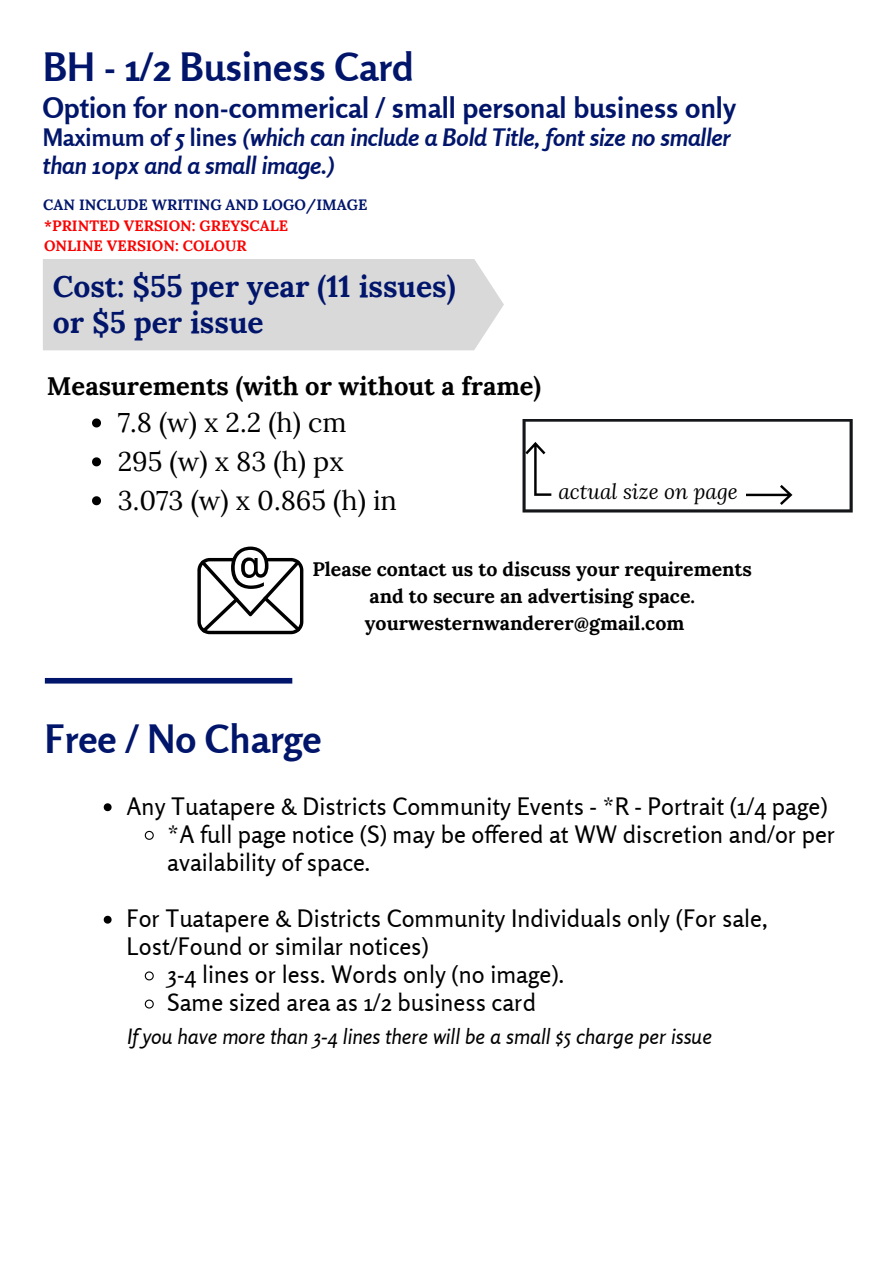
<style>
.page{position:relative;width:893px;height:1264px;background:#fff}
.page>*{position:absolute;margin:0;border:0;box-sizing:border-box;transform-origin:0 0}
.t1{font:700 39px "Rosario";color:#01156b}
.t2{font:700 30px/36px "Lora";color:#01156b}
.t3{font:700 28.5px "Rosario";color:#01156b}
.t4{font:27px "Lora";color:#000}
.t5{font:700 25.5px "Lora";color:#000}
.t6{font:24px/28px "Rosario";color:#000}
.t7{font:italic 700 24px/28px "Rosario";color:#01156b}
.t8{font:italic 21px "Rosario";color:#000}
.t9{font:italic 21px "Lora";color:#000}
.t10{font:700 19.5px/27px "Lora";color:#000;text-align:center}
.t11{font:700 15px "Lora";color:#fa0202}
.t12{font:700 15px "Lora";color:#01156b}
.s1{font-style:normal}
</style>
<div class="page">
<svg style="left:522px;top:419px;width:330px;height:93px"></svg>
<div style="left:728px;top:478px;width:18px;height:24px;background:#fff"></div>
<svg style="left:92px;top:496px;width:9px;height:9px"></svg>
<svg style="left:92px;top:418px;width:9px;height:9px"></svg>
<svg style="left:92px;top:457px;width:9px;height:9px"></svg>
<svg style="left:104px;top:803px;width:8px;height:8px"></svg>
<svg style="left:144px;top:830px;width:10px;height:10px"></svg>
<svg style="left:104px;top:915px;width:8px;height:8px"></svg>
<svg style="left:144px;top:971px;width:10px;height:10px"></svg>
<svg style="left:144px;top:999px;width:10px;height:10px"></svg>
<div style="left:45px;top:678px;width:247px;height:5px;background:#01156b"></div>
<div style="left:43px;top:259px;width:461px;height:91px;background:#d9d9d9"></div>
<svg style="left:197px;top:546px;width:106px;height:88px"></svg>
<p class="t1" style="left:43px;top:43px;width:372px">BH - 1/2 Business Card</p>
<p class="t3" style="left:43px;top:90px;width:694px">Option for non-commerical / small personal business only</p>
<p class="t7" style="left:43px;top:123px;width:689px"><span class="s1">Maximum of 5 lines</span> (which can include a Bold Title, font size no smaller than 10px and a small image.)</p>
<p class="t12" style="left:43px;top:194px;width:326px">CAN INCLUDE WRITING AND LOGO/IMAGE</p>
<p class="t11" style="left:44px;top:216px;width:245px">*PRINTED VERSION: GREYSCALE</p>
<p class="t11" style="left:44px;top:236px;width:204px">ONLINE VERSION: COLOUR</p>
<p class="t2" style="left:53px;top:268px;width:404px">Cost: $55 per year (11 issues) or $5 per issue</p>
<p class="t5" style="left:47px;top:369px;width:495px">Measurements (with or without a frame)</p>
<p class="t4" style="left:118px;top:405px;width:230px">7.8 (w) x 2.2 (h) cm</p>
<p class="t4" style="left:118px;top:443px;width:227px">295 (w) x 83 (h) px</p>
<p class="t4" style="left:118px;top:482px;width:281px">3.073 (w) x 0.865 (h) in</p>
<p class="t9" style="left:558px;top:477px;width:181px">actual size on page</p>
<p class="t10" style="left:312px;top:555px;width:441px">Please contact us to discuss your requirements and to secure an advertising space.</p>
<p class="t10" style="left:365px;top:609px;width:321px">yourwesternwanderer@gmail.com</p>
<p class="t1" style="left:45px;top:715px;width:278px">Free / No Charge</p>
<p class="t6" style="left:126px;top:791px;width:702px">Any Tuatapere &amp; Districts Community Events - *R - Portrait (1/4 page)</p>
<p class="t6" style="left:167px;top:819px;width:669px">*A full page notice (S) may be offered at WW discretion and/or per availability of space.</p>
<p class="t6" style="left:126px;top:904px;width:642px">For Tuatapere &amp; Districts Community Individuals only (For sale,<br>Lost/Found or similar notices)</p>
<p class="t6" style="left:167px;top:960px;width:398px">3-4 lines or less. Words only (no image).</p>
<p class="t6" style="left:167px;top:988px;width:370px">Same sized area as 1/2 business card</p>
<p class="t8" style="left:127px;top:1023px;width:586px">If you have more than 3-4 lines there will be a small $5 charge per issue</p>
</div>
